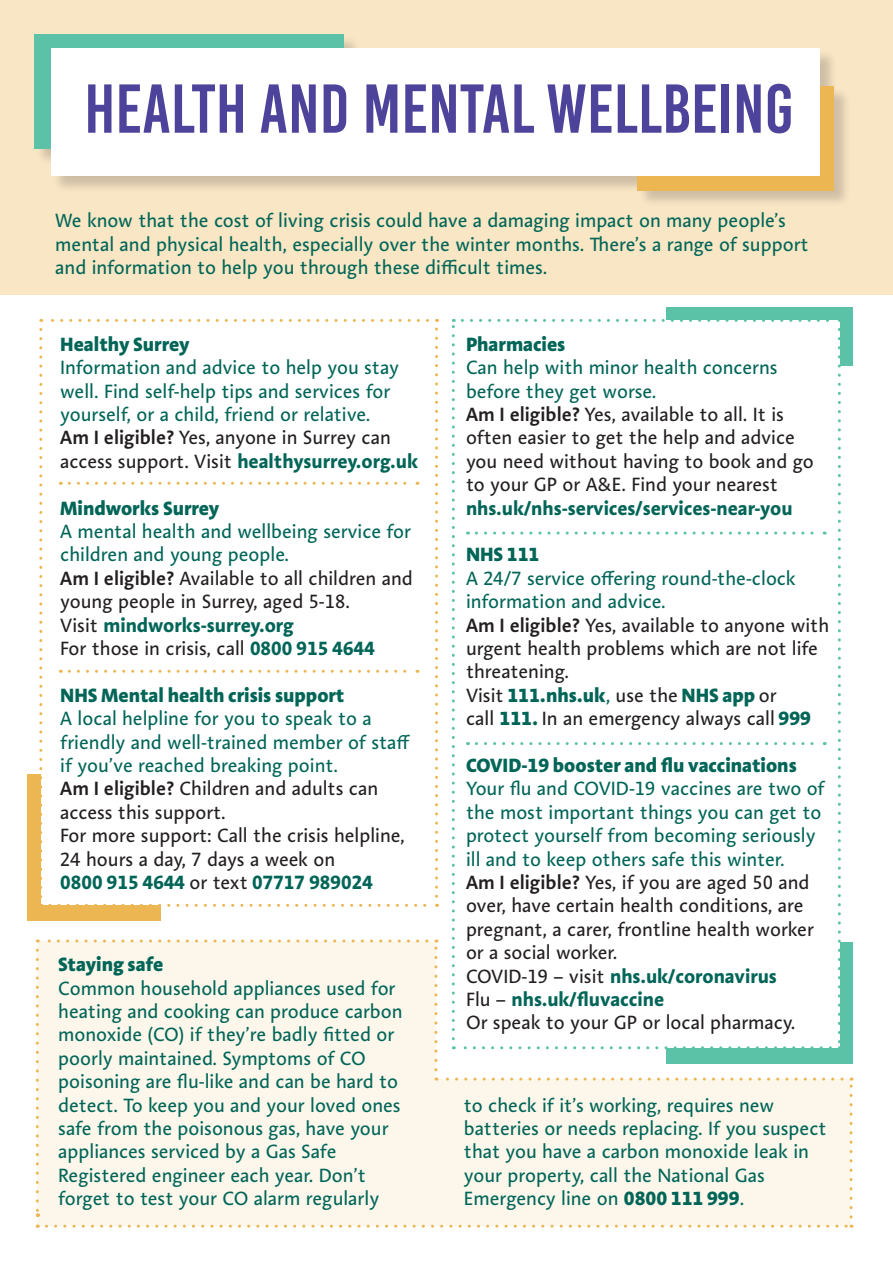
<style>
.page{position:relative;width:893px;height:1263px;background:#fff}
.page>*{position:absolute;margin:0;border:0;box-sizing:border-box;transform-origin:0 0}
.t1{font:69px "Bebas Kai";color:#4e439b}
.t2{font:19.5px/23.4px "Aroma No 2 LT Pro";color:#006557}
.t3{font:19.5px/23.4px "Aroma No 2 LT Pro";color:#231f20}
.t4{font:800 19.5px "Aroma No 2 LT Pro";color:#006557}
.t5{font:700 19.5px "Aroma No 2 LT Pro";color:#006557}
.s1{font-weight:600}
.s2{font-weight:700;color:#006557}
.s3{font-weight:400;color:#231f20}
.s4{font-weight:400}
.s5{font-weight:800;color:#006557}
.s6{font-weight:800}
</style>
<div class="page">
<div style="left:27px;top:774px;width:134px;height:147px;background:#ecb753"></div>
<div style="left:0;top:0;width:893px;height:294px;background:#f9e6c5"></div>
<div style="left:666px;top:307px;width:187px;height:59px;background:#5cc2a7"></div>
<div style="left:453px;top:320px;width:386px;height:728px;background:#fff"></div>
<svg style="left:452px;top:319px;width:3px;height:621px"></svg>
<svg style="left:462px;top:319px;width:378px;height:3px"></svg>
<svg style="left:838px;top:329px;width:3px;height:612px"></svg>
<div style="left:41px;top:320px;width:395px;height:585px;background:#fff"></div>
<svg style="left:39px;top:329px;width:3px;height:576px"></svg>
<svg style="left:50px;top:904px;width:387px;height:3px"></svg>
<svg style="left:435px;top:319px;width:3px;height:577px"></svg>
<svg style="left:41px;top:319px;width:386px;height:3px"></svg>
<div style="left:35px;top:35px;width:816px;height:173px;background:#231f20;opacity:.2"></div>
<div style="left:636px;top:86px;width:197px;height:104px;background:#ecb753"></div>
<div style="left:34px;top:34px;width:310px;height:114px;background:#5cc2a7"></div>
<div style="left:51px;top:48px;width:769px;height:128px;background:#fff"></div>
<svg style="left:69px;top:482px;width:349px;height:3px"></svg>
<svg style="left:69px;top:670px;width:349px;height:3px"></svg>
<svg style="left:476px;top:742px;width:349px;height:3px"></svg>
<svg style="left:476px;top:532px;width:349px;height:3px"></svg>
<svg style="left:37px;top:941px;width:814px;height:285px;fill:#fcf6eb"></svg>
<svg style="left:436px;top:1077px;width:406px;height:3px"></svg>
<svg style="left:434px;top:939px;width:3px;height:131px"></svg>
<svg style="left:37px;top:939px;width:390px;height:3px"></svg>
<svg style="left:36px;top:950px;width:3px;height:278px"></svg>
<svg style="left:46px;top:1225px;width:806px;height:3px"></svg>
<svg style="left:850px;top:1077px;width:3px;height:140px"></svg>
<p class="t1" style="left:84px;top:72px;width:711px">HEALTH AND MENTAL WELLBEING</p>
<p class="t2" style="left:55px;top:209px;width:755px">We know that the cost of living crisis could have a damaging impact on many people’s mental and physical health, especially over the winter months. There’s a range of support and information to help you through these difficult times.</p>
<p class="t4" style="left:60px;top:331px;width:131px">Healthy Surrey</p>
<p class="t2" style="left:60px;top:355px;width:340px">Information and advice to help you stay well. Find self-help tips and services for yourself, or a child, friend or relative.</p>
<p class="t3" style="left:60px;top:425px;width:359px"><span class="s1">Am I eligible?</span> Yes, anyone in Surrey can access support. Visit <span class="s2">healthysurrey.org.uk</span></p>
<p class="t4" style="left:60px;top:495px;width:161px">Mindworks Surrey</p>
<p class="t2" style="left:60px;top:519px;width:352px">A mental health and wellbeing service for children and young people.</p>
<p class="t3" style="left:60px;top:566px;width:354px"><span class="s1">Am I eligible?</span> Available to all children and young people in Surrey, aged 5-18.</p>
<p class="t5" style="left:60px;top:612px;width:235px"><span class="s3">Visit</span> mindworks-surrey.org</p>
<p class="t3" style="left:60px;top:636px;width:316px">For those in crisis, call <span class="s2">0800 915 4644</span></p>
<p class="t4" style="left:60px;top:682px;width:286px">NHS Mental health crisis support</p>
<p class="t2" style="left:60px;top:706px;width:351px">A local helpline for you to speak to a friendly and well-trained member of staff if you’ve reached breaking point.</p>
<p class="t3" style="left:60px;top:776px;width:320px"><span class="s1">Am I eligible?</span> Children and adults can access this support.</p>
<p class="t3" style="left:60px;top:823px;width:346px">For more support: Call the crisis helpline,</p>
<p class="t3" style="left:60px;top:847px;width:276px">24 hours a day, 7 days a week on</p>
<p class="t5" style="left:60px;top:869px;width:314px">0800 915 4644 <span class="s3">or text</span> 07717 989024</p>
<p class="t4" style="left:58px;top:951px;width:107px">Staying safe</p>
<p class="t2" style="left:58px;top:976px;width:346px">Common household appliances used for heating and cooking can produce carbon monoxide (CO) if they’re badly fitted or poorly maintained. Symptoms of CO poisoning are flu-like and can be hard to detect. To keep you and your loved ones safe from the poisonous gas, have your appliances serviced by a Gas Safe Registered engineer each year. Don’t forget to test your CO alarm regularly</p>
<p class="t4" style="left:466px;top:331px;width:101px">Pharmacies</p>
<p class="t2" style="left:466px;top:355px;width:313px">Can help with minor health concerns before they get worse.</p>
<p class="t3" style="left:466px;top:402px;width:349px"><span class="s1">Am I eligible?</span> Yes, available to all. It is often easier to get the help and advice you need without having to book and go to your GP or A&amp;E. Find your nearest</p>
<p class="t5" style="left:466px;top:495px;width:328px">nhs.uk/nhs-services/services-near-you</p>
<p class="t4" style="left:466px;top:541px;width:75px">NHS 111</p>
<p class="t2" style="left:466px;top:566px;width:331px">A 24/7 service offering round-the-clock</p>
<p class="t2" style="left:466px;top:589px;width:201px">information and advice.</p>
<p class="t3" style="left:466px;top:613px;width:365px"><span class="s1">Am I eligible?</span> Yes, available to anyone with</p>
<p class="t3" style="left:466px;top:636px;width:354px">urgent health problems which are not life</p>
<p class="t3" style="left:466px;top:659px;width:104px">threatening.</p>
<p class="t4" style="left:466px;top:682px;width:312px"><span class="s3">Visit</span> 111.nhs.uk<span class="s4">,</span> <span class="s3">use the</span> NHS app <span class="s3">or</span></p>
<p class="t3" style="left:466px;top:706px;width:347px">call <span class="s5">111.</span> In an emergency always call <span class="s5">999</span></p>
<p class="t4" style="left:466px;top:752px;width:332px">COVID-19 booster and flu vaccinations</p>
<p class="t2" style="left:466px;top:776px;width:360px">Your flu and COVID-19 vaccines are two of the most important things you can get to protect yourself from becoming seriously ill and to keep others safe this winter.</p>
<p class="t3" style="left:466px;top:870px;width:349px"><span class="s1">Am I eligible?</span> Yes, if you are aged 50 and over, have certain health conditions, are pregnant, a carer, frontline health worker or a social worker.</p>
<p class="t5" style="left:466px;top:963px;width:312px"><span class="s3">COVID-19 – visit</span> nhs.uk/coronavirus</p>
<p class="t5" style="left:466px;top:986px;width:200px"><span class="s3">Flu –</span> nhs.uk/fluvaccine</p>
<p class="t3" style="left:466px;top:1010px;width:331px">Or speak to your GP or local pharmacy.</p>
<p class="t2" style="left:464px;top:1093px;width:364px">to check if it’s working, requires new batteries or needs replacing. If you suspect that you have a carbon monoxide leak in your property, call the National Gas Emergency line on <span class="s6">0800 111 999</span>.</p>
</div>
